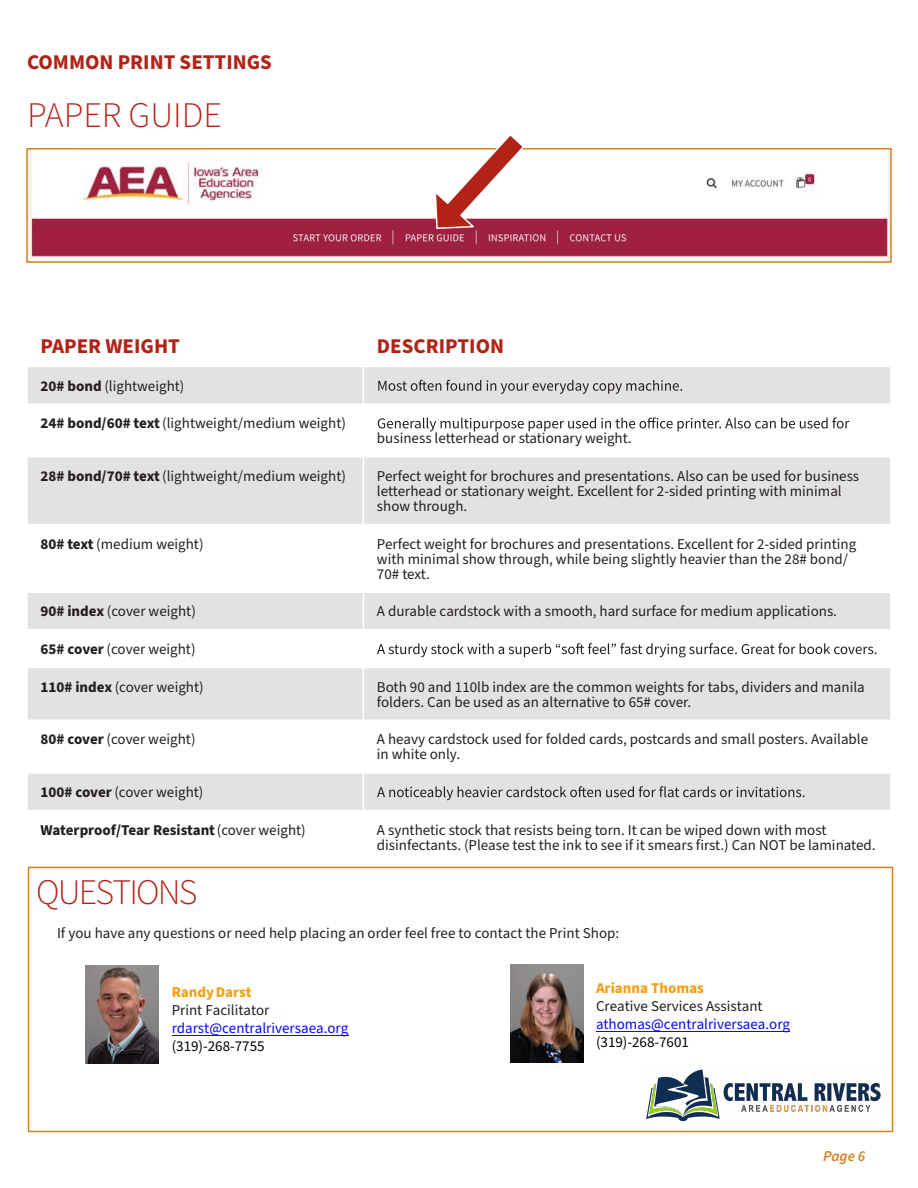
<style>
.page{position:relative;width:918px;height:1188px;background:#fff}
.page>*{position:absolute;margin:0;border:0;box-sizing:border-box;transform-origin:0 0}
.t1{font:300 36px "Source Sans Pro";color:#b12317}
.t2{font:300 36px "Source Sans Pro";letter-spacing:-.05em;color:#b12317}
.t3{font:700 21px "Source Sans Pro";color:#b12317}
.t4{font:15px/15px "Source Sans Pro";color:#231f20}
.t5{font:15px "Source Sans Pro";color:#0a0af4}
.t6{font:700 15px "Source Sans Pro";letter-spacing:-.005em;color:#231f20}
.t7{font:15px "Source Sans Pro";color:#000}
.t8{font:700 15px "Source Sans Pro";color:#f99d0d}
.t9{font:italic 600 15px "Source Sans Pro";color:#d48021}
.s1{font-weight:700}
.s2{font-weight:400}
</style>
<div class="page">
<svg style="left:28px;top:367px;width:862px;height:443px;fill:#e4e2e1"></svg>
<svg style="left:378px;top:380px;width:304px;height:14px;background:#bfbcbc"></svg>
<svg style="left:378px;top:417px;width:471px;height:14px"></svg>
<svg style="left:377px;top:643px;width:500px;height:14px"></svg>
<svg style="left:377px;top:786px;width:428px;height:14px;background:#bebcbb"></svg>
<hr style="left:363px;top:325px;width:1px;height:538px;background:#fff">
<hr style="left:27px;top:403px;width:864px;height:2px;background:#fff">
<hr style="left:27px;top:456px;width:864px;height:2px;background:#fff">
<hr style="left:27px;top:524px;width:864px;height:1px;background:#fff">
<hr style="left:27px;top:591px;width:864px;height:2px;background:#fff">
<hr style="left:27px;top:629px;width:864px;height:2px;background:#fff">
<hr style="left:27px;top:667px;width:864px;height:1px;background:#fff">
<hr style="left:27px;top:719px;width:864px;height:2px;background:#fff">
<hr style="left:27px;top:772px;width:864px;height:2px;background:#fff">
<img style="left:29px;top:151px;width:860px;height:109px">
<div style="left:26px;top:148px;width:866px;height:115px;border:2px solid #d48021"></div>
<svg style="left:434px;top:136px;width:92px;height:94px"></svg>
<div style="left:28px;top:867px;width:865px;height:265px;border:2px solid #d48021"></div>
<img style="left:646px;top:1069px;width:235px;height:53px">
<img style="left:85px;top:965px;width:74px;height:99px">
<img style="left:511px;top:965px;width:73px;height:98px">
<hr style="left:172px;top:1036px;width:176px;height:1px;background:#0a0af4">
<hr style="left:596px;top:1032px;width:194px;height:1px;background:#0a0af4">
<h2 class="t3" style="left:27px;top:47px;width:246px">COMMON PRINT SETTINGS</h2>
<h1 class="t1" style="left:27px;top:91px;width:197px">PAPER GUIDE</h1>
<h2 class="t3" style="left:40px;top:332px;width:141px">PAPER WEIGHT</h2>
<h2 class="t3" style="left:377px;top:332px;width:129px">DESCRIPTION</h2>
<p class="t4" style="left:40px;top:379px;width:146px"><span class="s1">20# bond</span> (lightweight)</p>
<p class="t4" style="left:40px;top:416px;width:307px"><span class="s1">24# bond/60# text</span>(lightweight/medium weight)</p>
<p class="t4" style="left:377px;top:431px;width:256px">business letterhead or stationary weight.</p>
<p class="t4" style="left:40px;top:469px;width:307px"><span class="s1">28# bond/70# text</span>(lightweight/medium weight)</p>
<p class="t4" style="left:377px;top:469px;width:484px">Perfect weight for brochures and presentations. Also can be used for business letterhead or stationary weight. Excellent for 2-sided printing with minimal show through.</p>
<p class="t4" style="left:40px;top:537px;width:165px"><span class="s1">80# text</span> (medium weight)</p>
<p class="t4" style="left:377px;top:537px;width:481px">Perfect weight for brochures and presentations. Excellent for 2-sided printing with minimal show through, while being slightly heavier than the 28# bond/<br>70# text.</p>
<p class="t4" style="left:41px;top:604px;width:157px"><span class="s1">90# index</span> (cover weight)</p>
<p class="t4" style="left:377px;top:604px;width:462px">A durable cardstock with a smooth, hard surface for medium applications.</p>
<p class="t4" style="left:41px;top:642px;width:157px"><span class="s1">65# cover</span> (cover weight)</p>
<p class="t4" style="left:40px;top:680px;width:165px"><span class="s1">110# index</span> (cover weight)</p>
<p class="t4" style="left:377px;top:680px;width:489px">Both 90 and 110lb index are the common weights for tabs, dividers and manila folders. Can be used as an alternative to 65# cover.</p>
<p class="t4" style="left:40px;top:732px;width:157px"><span class="s1">80# cover</span> (cover weight)</p>
<p class="t4" style="left:377px;top:732px;width:493px">A heavy cardstock used for folded cards, postcards and small posters. Available in white only.</p>
<p class="t4" style="left:40px;top:785px;width:164px"><span class="s1">100# cover</span> (cover weight)</p>
<p class="t6" style="left:40px;top:820px;width:267px">Waterproof/Tear Resistant<span class="s2">(cover weight)</span></p>
<p class="t4" style="left:377px;top:823px;width:500px">A synthetic stock that resists being torn. It can be wiped down with most disinfectants. (Please test the ink to see if it smears first.) Can NOT be laminated.</p>
<h1 class="t2" style="left:36px;top:868px;width:163px">QUESTIONS</h1>
<p class="t4" style="left:57px;top:926px;width:564px">If you have any questions or need help placing an order feel free to contact the Print Shop:</p>
<p class="t8" style="left:172px;top:982px;width:82px">Randy Darst</p>
<p class="t4" style="left:172px;top:1003px;width:99px">Print Facilitator</p>
<p class="t5" style="left:172px;top:1018px;width:178px">rdarst@centralriversaea.org</p>
<p class="t7" style="left:172px;top:1036px;width:94px">(319)-268-7755</p>
<p class="t8" style="left:596px;top:978px;width:109px">Arianna Thomas</p>
<p class="t4" style="left:596px;top:999px;width:168px">Creative Services Assistant</p>
<p class="t5" style="left:596px;top:1014px;width:196px">athomas@centralriversaea.org</p>
<p class="t7" style="left:596px;top:1032px;width:94px">(319)-268-7601</p>
<p class="t9" style="left:823px;top:1146px;width:44px">Page 6</p>
</div>
